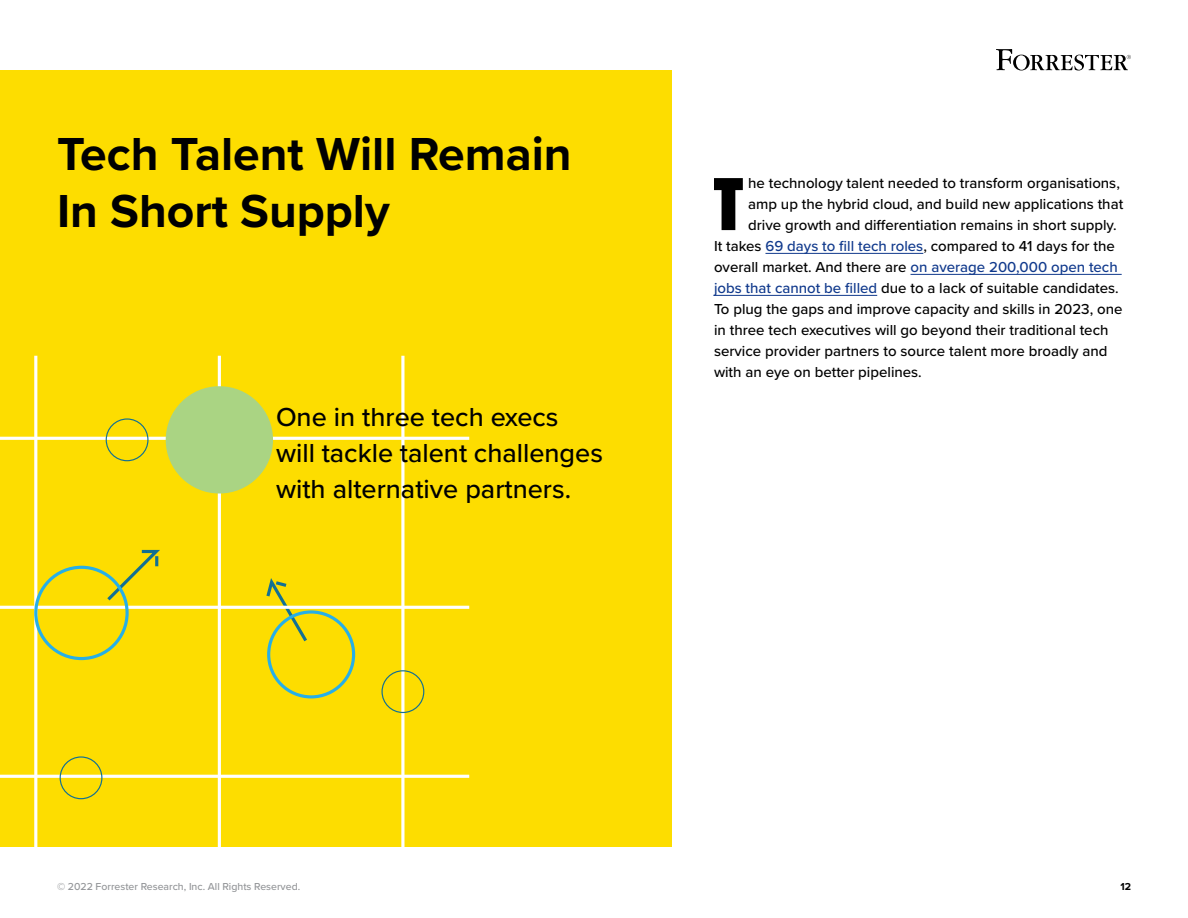
<style>
.page{position:relative;width:1188px;height:918px;background:#fff}
.page>*{position:absolute;margin:0;border:0;box-sizing:border-box;transform-origin:0 0}
.t1{font:900 78px "Proxima Nova Ex Cn";color:#000}
.t2{font:700 48px/57px "Proxima Nova";color:#000}
.t3{font:500 27px/36px "Proxima Nova";color:#000}
.t4{font:500 15px "Proxima Nova";color:#000}
.t5{font:500 10.5px "Proxima Nova";color:#939598}
.t6{font:700 10.5px "Proxima Nova";color:#000}
.s1{color:#10398c}
</style>
<div class="page">
<svg style="left:996px;top:49px;width:135px;height:21px"></svg>
<div style="left:0;top:70px;width:672px;height:778px;background:#fddd00"></div>
<svg style="left:104px;top:549px;width:56px;height:55px"></svg>
<svg style="left:264px;top:578px;width:46px;height:67px"></svg>
<hr style="left:34px;top:356px;width:3px;height:492px;background:#fff">
<hr style="left:218px;top:356px;width:3px;height:492px;background:#fff">
<svg style="left:401px;top:356px;width:4px;height:492px;background:#fef7c9"></svg>
<hr style="left:0;top:437px;width:469px;height:3px;background:#fff">
<hr style="left:0;top:606px;width:469px;height:3px;background:#fff">
<hr style="left:0;top:775px;width:469px;height:3px;background:#fff">
<div style="left:381px;top:670px;width:43px;height:43px;border:1px solid #127093;border-radius:50%"></div>
<div style="left:60px;top:756px;width:42px;height:43px;border:1px solid #127093;border-radius:50%"></div>
<div style="left:106px;top:418px;width:43px;height:43px;border:1px solid #127093;border-radius:50%"></div>
<div style="left:34px;top:566px;width:95px;height:94px;border:3px solid #27afe7;border-radius:50%"></div>
<div style="left:267px;top:610px;width:88px;height:88px;border:3px solid #27afe7;border-radius:50%"></div>
<div style="left:167px;top:387px;width:105px;height:106px;background:#aad483;border-radius:50%"></div>
<div style="left:166px;top:386px;width:107px;height:108px;border:2px solid #aad483;border-radius:50%"></div>
<hr style="left:765px;top:253px;width:158px;height:1px;background:#10398c">
<hr style="left:911px;top:274px;width:211px;height:1px;background:#10398c">
<hr style="left:714px;top:295px;width:163px;height:1px;background:#10398c">
<h2 class="t2" style="left:57px;top:124px;width:516px">Tech Talent Will Remain<br>In Short Supply</h2>
<h3 class="t3" style="left:276px;top:398px;width:328px">One in three tech execs will tackle talent challenges with alternative partners.</h3>
<h1 class="t1" style="left:713px;top:147px;width:33px">T</h1>
<p class="t4" style="left:748px;top:172px;width:373px">he technology talent needed to transform organisations,</p>
<p class="t4" style="left:748px;top:193px;width:377px">amp up the hybrid cloud, and build new applications that</p>
<p class="t4" style="left:748px;top:214px;width:370px">drive growth and differentiation remains in short supply.</p>
<p class="t4" style="left:714px;top:235px;width:402px">It takes <span class="s1">69 days to fill tech roles</span>, compared to 41 days for the</p>
<p class="t4" style="left:714px;top:256px;width:405px">overall market. And there are <span class="s1">on average 200,000 open tech</span></p>
<p class="t4" style="left:714px;top:277px;width:406px"><span class="s1">jobs that cannot be filled</span> due to a lack of suitable candidates.</p>
<p class="t4" style="left:714px;top:298px;width:410px">To plug the gaps and improve capacity and skills in 2023, one</p>
<p class="t4" style="left:714px;top:319px;width:396px">in three tech executives will go beyond their traditional tech</p>
<p class="t4" style="left:714px;top:340px;width:395px">service provider partners to source talent more broadly and</p>
<p class="t4" style="left:714px;top:361px;width:209px">with an eye on better pipelines.</p>
<p class="t5" style="left:57px;top:878px;width:245px">© 2022 Forrester Research, Inc. All Rights Reserved.</p>
<p class="t6" style="left:1120px;top:878px;width:12px">12</p>
</div>
